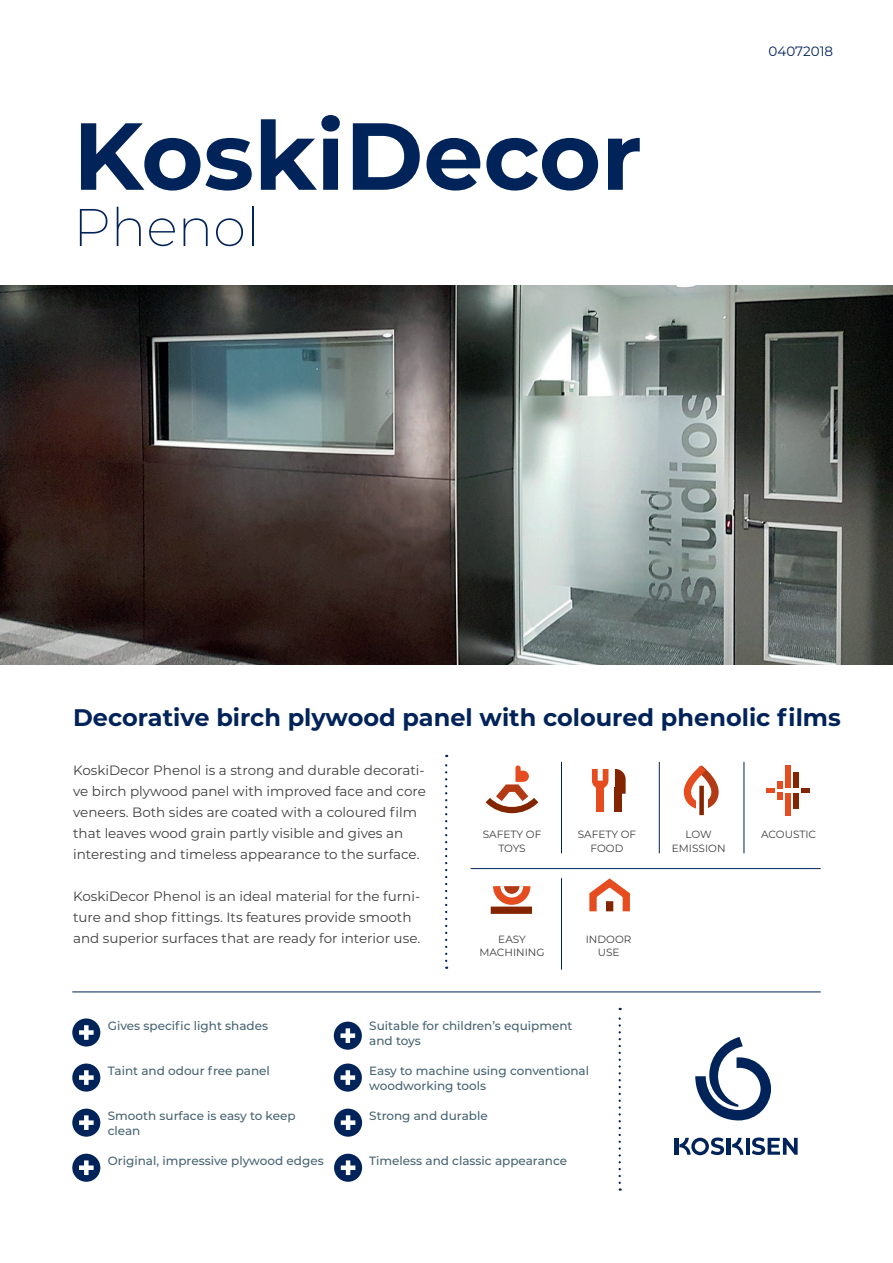
<style>
.page{position:relative;width:893px;height:1263px;background:#fff}
.page>*{position:absolute;margin:0;border:0;box-sizing:border-box;transform-origin:0 0}
.t1{font:700 94.95px "Montserrat";color:#002359}
.t2{font:200 52.95px "Montserrat";color:#002359}
.t3{font:700 24px "Montserrat";color:#002359}
.t4{font:13.5px/21px "Montserrat";color:#3e3e3f}
.t5{font:13.5px "Montserrat";color:#002359}
.t6{font:500 12px/15px "Montserrat";color:#476372}
.t7{font:10.5px/13.5px "Montserrat";color:#3e3e3f;text-align:center}
</style>
<div class="page">
<img style="left:1px;top:286px;width:892px;height:378px">
<hr style="left:746px;top:1138px;width:3px;height:17px;background:#002359">
<hr style="left:674px;top:1138px;width:4px;height:17px;background:#002359">
<hr style="left:727px;top:1138px;width:4px;height:17px;background:#002359">
<svg style="left:752px;top:1137px;width:46px;height:18px"></svg>
<svg style="left:679px;top:1137px;width:45px;height:18px"></svg>
<svg style="left:732px;top:1138px;width:11px;height:17px"></svg>
<svg style="left:695px;top:1037px;width:76px;height:83px"></svg>
<svg style="left:445px;top:755px;width:2px;height:214px"></svg>
<svg style="left:619px;top:1008px;width:2px;height:183px"></svg>
<div style="left:72px;top:1018px;width:28px;height:28px;background:#002359;border-radius:50%"></div>
<div style="left:84px;top:1025px;width:5px;height:15px;background:#fff"></div>
<div style="left:79px;top:1030px;width:15px;height:5px;background:#fff"></div>
<div style="left:334px;top:1022px;width:28px;height:28px;background:#002359;border-radius:50%"></div>
<hr style="left:346px;top:1028px;width:4px;height:15px;background:#fff">
<div style="left:341px;top:1033px;width:14px;height:5px;background:#fff"></div>
<div style="left:72px;top:1063px;width:28px;height:28px;background:#002359;border-radius:50%"></div>
<div style="left:84px;top:1070px;width:5px;height:15px;background:#fff"></div>
<div style="left:79px;top:1075px;width:15px;height:5px;background:#fff"></div>
<div style="left:334px;top:1063px;width:28px;height:28px;background:#002359;border-radius:50%"></div>
<svg style="left:346px;top:1070px;width:4px;height:15px"></svg>
<div style="left:341px;top:1075px;width:14px;height:5px;background:#fff"></div>
<div style="left:72px;top:1108px;width:28px;height:29px;background:#002359;border-radius:50%"></div>
<div style="left:84px;top:1115px;width:5px;height:15px;background:#fff"></div>
<div style="left:79px;top:1120px;width:15px;height:5px;background:#fff"></div>
<div style="left:334px;top:1108px;width:28px;height:29px;background:#002359;border-radius:50%"></div>
<hr style="left:346px;top:1115px;width:4px;height:15px;background:#fff">
<div style="left:341px;top:1120px;width:14px;height:5px;background:#fff"></div>
<div style="left:72px;top:1154px;width:28px;height:28px;background:#002359;border-radius:50%"></div>
<div style="left:84px;top:1160px;width:5px;height:15px;background:#fff"></div>
<div style="left:79px;top:1165px;width:15px;height:5px;background:#fff"></div>
<div style="left:334px;top:1154px;width:28px;height:28px;background:#002359;border-radius:50%"></div>
<hr style="left:346px;top:1160px;width:4px;height:15px;background:#fff">
<div style="left:341px;top:1165px;width:14px;height:5px;background:#fff"></div>
<hr style="left:72px;top:991px;width:749px;height:1px;background:#002359">
<hr style="left:471px;top:868px;width:350px;height:1px;background:#002359">
<hr style="left:561px;top:878px;width:1px;height:91px;background:#002359">
<hr style="left:561px;top:762px;width:1px;height:91px;background:#002359">
<hr style="left:659px;top:762px;width:1px;height:91px;background:#002359">
<hr style="left:744px;top:762px;width:1px;height:91px;background:#002359">
<svg style="left:486px;top:765px;width:52px;height:48px"></svg>
<svg style="left:615px;top:769px;width:11px;height:25px"></svg>
<div style="left:615px;top:787px;width:7px;height:25px;background:#832501"></div>
<svg style="left:592px;top:769px;width:16px;height:20px"></svg>
<div style="left:597px;top:787px;width:7px;height:25px;background:#e54c20"></div>
<svg style="left:802px;top:788px;width:8px;height:4px"></svg>
<div style="left:785px;top:765px;width:6px;height:23px;background:#e54c20"></div>
<div style="left:793px;top:772px;width:6px;height:16px;background:#832501"></div>
<div style="left:785px;top:793px;width:6px;height:22px;background:#e54c20"></div>
<div style="left:793px;top:793px;width:6px;height:15px;background:#832501"></div>
<svg style="left:766px;top:781px;width:16px;height:19px"></svg>
<div style="left:491px;top:906px;width:41px;height:8px;background:#832501"></div>
<svg style="left:490px;top:886px;width:42px;height:22px"></svg>
<svg style="left:589px;top:878px;width:41px;height:34px"></svg>
<svg style="left:683px;top:765px;width:36px;height:44px"></svg>
<div style="left:696px;top:798px;width:11px;height:13px;background:#fff"></div>
<div style="left:699px;top:786px;width:5px;height:29px;background:#832501"></div>
<h1 class="t1" style="left:73px;top:88px;width:570px">KoskiDecor</h1>
<h2 class="t2" style="left:73px;top:192px;width:188px">Phenol</h2>
<p class="t5" style="left:769px;top:42px;width:66px">04072018</p>
<h3 class="t3" style="left:73px;top:700px;width:769px">Decorative birch plywood panel with coloured phenolic films</h3>
<p class="t4" style="left:73px;top:759px;width:354px">KoskiDecor Phenol is a strong and durable decorati&shy;ve birch plywood panel with improved face and core veneers. Both sides are coated with a coloured film that leaves wood grain partly visible and gives an interesting and timeless appearance to the surface.</p>
<p class="t4" style="left:73px;top:885px;width:349px">KoskiDecor Phenol is an ideal material for the furni&shy;ture and shop fittings. Its features provide smooth and superior surfaces that are ready for interior use.</p>
<p class="t7" style="left:483px;top:827px;width:60px">SAFETY OF<br>TOYS</p>
<p class="t7" style="left:578px;top:827px;width:60px">SAFETY OF<br>FOOD</p>
<p class="t7" style="left:761px;top:827px;width:57px">ACOUSTIC</p>
<p class="t7" style="left:672px;top:827px;width:55px">LOW<br>EMISSION</p>
<p class="t7" style="left:479px;top:932px;width:67px">EASY<br>MACHINING</p>
<p class="t7" style="left:586px;top:932px;width:47px">INDOOR<br>USE</p>
<p class="t6" style="left:108px;top:1018px;width:162px">Gives specific light shades</p>
<p class="t6" style="left:108px;top:1063px;width:164px">Taint and odour free panel</p>
<p class="t6" style="left:108px;top:1108px;width:189px">Smooth surface is easy to keep clean</p>
<p class="t6" style="left:108px;top:1153px;width:217px">Original, impressive plywood edges</p>
<p class="t6" style="left:369px;top:1018px;width:205px">Suitable for children’s equipment and toys</p>
<p class="t6" style="left:369px;top:1063px;width:221px">Easy to machine using conventional woodworking tools</p>
<p class="t6" style="left:369px;top:1108px;width:120px">Strong and durable</p>
<p class="t6" style="left:369px;top:1153px;width:199px">Timeless and classic appearance</p>
</div>
